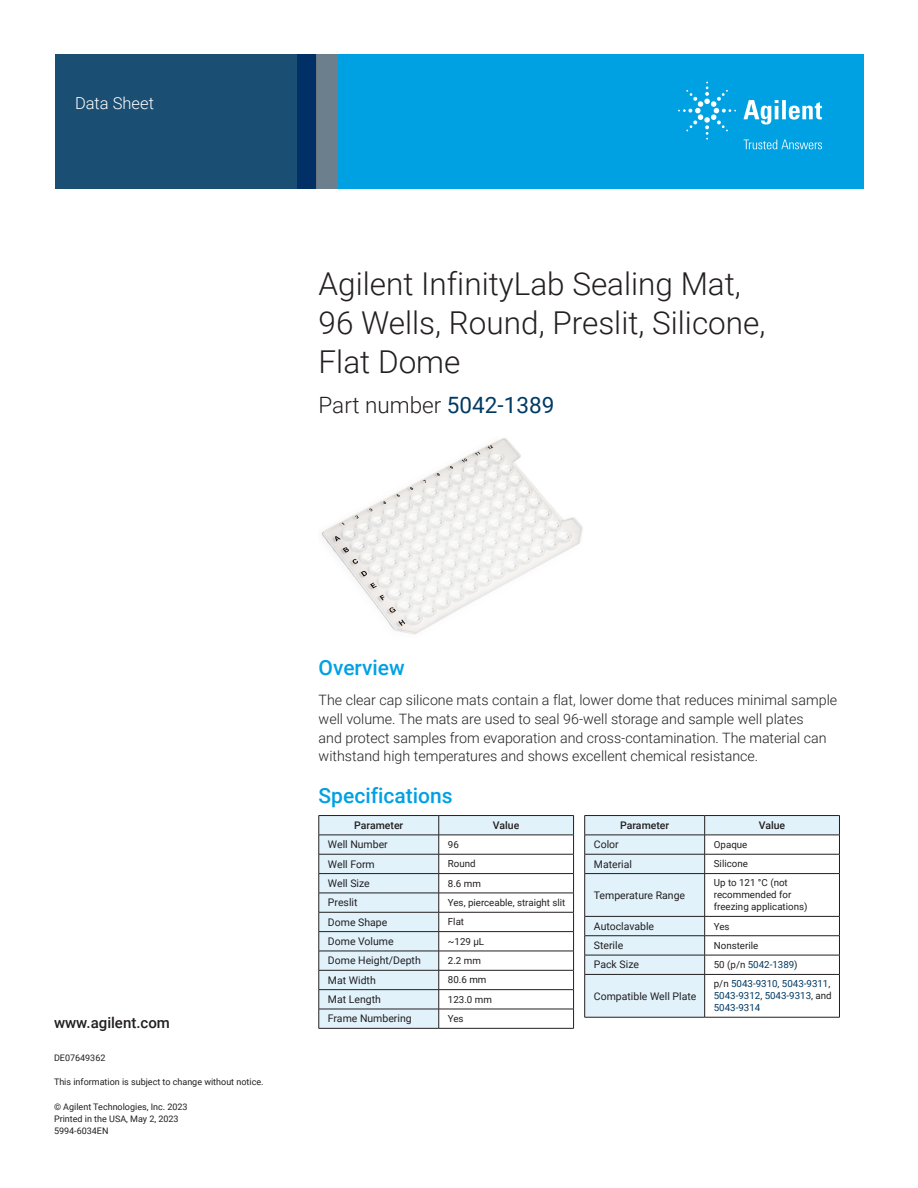
<style>
.page{position:relative;width:918px;height:1188px;background:#fff}
.page>*{position:absolute;margin:0;border:0;box-sizing:border-box;transform-origin:0 0}
.t1{font:300 31.5px/39px "Roboto";color:#231f20}
.Subtitle{font:300 22.5px "Roboto";color:#231f20}
.Header_1{font:500 21px "Roboto";color:#00a1e3}
.Area_Identifier{font:300 16.5px "Roboto";color:#fff}
.DATA_url{font:500 15px "Roboto";color:#231f20}
.Text{font:300 14.25px/18.8px "Roboto";color:#231f20}
.Table_text{font:10.5px "Roboto";color:#231f20}
.Table_header{font:500 10.5px "Roboto";color:#231f20}
.Table_text_small_FL{font:9.75px/12px "Roboto";color:#231f20}
.Table_text_small_FL-2{font:9.75px/12px "Roboto";color:#003a63}
.BROCHURE_Copyright{font:9px/12px "Roboto";color:#231f20}
.s1{font-weight:400;color:#003a63}
.s2{color:#231f20}
</style>
<div class="page">
<div style="left:297px;top:54px;width:567px;height:135px;background:#00a1e3"></div>
<svg style="left:55px;top:54px;width:261px;height:135px;background:#184b71"></svg>
<div style="left:316px;top:54px;width:22px;height:135px;background:#6b808c"></div>
<img style="left:321px;top:438px;width:262px;height:197px">
<svg style="left:320px;top:816px;width:253px;height:212px;fill:#e1f2fb"></svg>
<hr style="left:319px;top:854px;width:120px;height:1px;background:#231f20">
<hr style="left:439px;top:854px;width:135px;height:1px;background:#231f20">
<hr style="left:319px;top:873px;width:120px;height:1px;background:#231f20">
<hr style="left:439px;top:873px;width:135px;height:1px;background:#231f20">
<hr style="left:319px;top:893px;width:120px;height:1px;background:#231f20">
<hr style="left:439px;top:893px;width:135px;height:1px;background:#231f20">
<hr style="left:319px;top:912px;width:120px;height:1px;background:#231f20">
<hr style="left:439px;top:912px;width:135px;height:1px;background:#231f20">
<hr style="left:319px;top:931px;width:120px;height:1px;background:#231f20">
<hr style="left:439px;top:931px;width:135px;height:1px;background:#231f20">
<hr style="left:319px;top:951px;width:120px;height:1px;background:#231f20">
<hr style="left:439px;top:951px;width:135px;height:1px;background:#231f20">
<hr style="left:319px;top:970px;width:120px;height:1px;background:#231f20">
<hr style="left:439px;top:970px;width:135px;height:1px;background:#231f20">
<hr style="left:319px;top:989px;width:120px;height:1px;background:#231f20">
<hr style="left:439px;top:989px;width:135px;height:1px;background:#231f20">
<hr style="left:319px;top:1009px;width:120px;height:1px;background:#231f20">
<hr style="left:439px;top:1009px;width:135px;height:1px;background:#231f20">
<hr style="left:319px;top:1028px;width:120px;height:1px;background:#231f20">
<hr style="left:439px;top:1028px;width:135px;height:1px;background:#231f20">
<svg style="left:438px;top:816px;width:1px;height:212px"></svg>
<hr style="left:319px;top:815px;width:120px;height:1px;background:#231f20">
<svg style="left:319px;top:816px;width:1px;height:212px"></svg>
<hr style="left:439px;top:815px;width:135px;height:1px;background:#231f20">
<svg style="left:573px;top:816px;width:1px;height:212px"></svg>
<hr style="left:319px;top:835px;width:120px;height:1px;background:#231f20">
<hr style="left:439px;top:835px;width:135px;height:1px;background:#231f20">
<svg style="left:585px;top:816px;width:254px;height:201px;fill:#e1f2fb"></svg>
<hr style="left:585px;top:854px;width:120px;height:1px;background:#231f20">
<hr style="left:705px;top:854px;width:135px;height:1px;background:#231f20">
<hr style="left:585px;top:873px;width:120px;height:1px;background:#231f20">
<hr style="left:584px;top:874px;width:1px;height:42px;background:#231f20">
<hr style="left:705px;top:873px;width:135px;height:1px;background:#231f20">
<hr style="left:585px;top:916px;width:120px;height:1px;background:#231f20">
<hr style="left:705px;top:916px;width:135px;height:1px;background:#231f20">
<hr style="left:585px;top:935px;width:120px;height:1px;background:#231f20">
<hr style="left:705px;top:935px;width:135px;height:1px;background:#231f20">
<hr style="left:585px;top:955px;width:120px;height:1px;background:#231f20">
<svg style="left:584px;top:917px;width:1px;height:57px"></svg>
<hr style="left:705px;top:955px;width:135px;height:1px;background:#231f20">
<hr style="left:585px;top:974px;width:120px;height:1px;background:#231f20">
<hr style="left:584px;top:975px;width:1px;height:42px;background:#231f20">
<hr style="left:705px;top:974px;width:135px;height:1px;background:#231f20">
<hr style="left:585px;top:1017px;width:120px;height:1px;background:#231f20">
<svg style="left:704px;top:816px;width:1px;height:57px"></svg>
<hr style="left:704px;top:874px;width:1px;height:42px;background:#231f20">
<hr style="left:839px;top:874px;width:1px;height:42px;background:#231f20">
<svg style="left:704px;top:917px;width:1px;height:57px"></svg>
<svg style="left:839px;top:917px;width:1px;height:57px"></svg>
<hr style="left:704px;top:975px;width:1px;height:42px;background:#231f20">
<hr style="left:839px;top:975px;width:1px;height:42px;background:#231f20">
<hr style="left:705px;top:1017px;width:135px;height:1px;background:#231f20">
<hr style="left:585px;top:815px;width:120px;height:1px;background:#231f20">
<svg style="left:584px;top:816px;width:1px;height:57px"></svg>
<hr style="left:705px;top:815px;width:135px;height:1px;background:#231f20">
<svg style="left:839px;top:816px;width:1px;height:57px"></svg>
<hr style="left:585px;top:835px;width:120px;height:1px;background:#231f20">
<hr style="left:705px;top:835px;width:135px;height:1px;background:#231f20">
<svg style="left:743px;top:100px;width:79px;height:25px"></svg>
<svg style="left:678px;top:82px;width:58px;height:58px"></svg>
<svg style="left:744px;top:140px;width:78px;height:9px"></svg>
<p class="Area_Identifier" style="left:75px;top:91px;width:80px">Data Sheet</p>
<p class="t1" style="left:319px;top:263px;width:448px">Agilent InfinityLab Sealing Mat,<br>96 Wells, Round, Preslit, Silicone,<br>Flat Dome</p>
<p class="Subtitle" style="left:319px;top:390px;width:237px">Part number <span class="s1">5042-1389</span></p>
<p class="DATA_url" style="left:54px;top:1012px;width:117px">www.agilent.com</p>
<p class="BROCHURE_Copyright" style="left:54px;top:1051px;width:53px">DE07649362</p>
<p class="BROCHURE_Copyright" style="left:54px;top:1076px;width:211px">This information is subject to change without notice.</p>
<p class="BROCHURE_Copyright" style="left:54px;top:1100px;width:135px">© Agilent Technologies, Inc. 2023<br>Printed in the USA, May 2, 2023<br>5994-6034EN</p>
<p class="Header_1" style="left:319px;top:652px;width:88px">Overview</p>
<p class="Text" style="left:319px;top:690px;width:520px">The clear cap silicone mats contain a flat, lower dome that reduces minimal sample well volume. The mats are used to seal 96-well storage and sample well plates<br>and protect samples from evaporation and cross-contamination. The material can withstand high temperatures and shows excellent chemical resistance.</p>
<p class="Header_1" style="left:319px;top:781px;width:136px">Specifications</p>
<p class="Table_header" style="left:354px;top:818px;width:51px">Parameter</p>
<p class="Table_header" style="left:493px;top:818px;width:28px">Value</p>
<p class="Table_text" style="left:328px;top:837px;width:61px">Well Number</p>
<p class="Table_text_small_FL" style="left:448px;top:838px;width:12px">96</p>
<p class="Table_text" style="left:328px;top:857px;width:48px">Well Form</p>
<p class="Table_text_small_FL" style="left:448px;top:858px;width:29px">Round</p>
<p class="Table_text" style="left:328px;top:876px;width:43px">Well Size</p>
<p class="Table_text_small_FL" style="left:448px;top:877px;width:35px">8.6 mm</p>
<p class="Table_text" style="left:328px;top:895px;width:31px">Preslit</p>
<p class="Table_text_small_FL" style="left:448px;top:896px;width:119px">Yes, pierceable, straight slit</p>
<p class="Table_text" style="left:328px;top:915px;width:61px">Dome Shape</p>
<p class="Table_text_small_FL" style="left:448px;top:916px;width:18px">Flat</p>
<p class="Table_text" style="left:328px;top:934px;width:67px">Dome Volume</p>
<p class="Table_text_small_FL" style="left:448px;top:935px;width:38px">~129 µL</p>
<p class="Table_text" style="left:328px;top:953px;width:94px">Dome Height/Depth</p>
<p class="Table_text_small_FL" style="left:448px;top:954px;width:35px">2.2 mm</p>
<p class="Table_text" style="left:328px;top:973px;width:49px">Mat Width</p>
<p class="Table_text_small_FL" style="left:448px;top:974px;width:40px">80.6 mm</p>
<p class="Table_text" style="left:328px;top:992px;width:55px">Mat Length</p>
<p class="Table_text_small_FL" style="left:448px;top:993px;width:45px">123.0 mm</p>
<p class="Table_text" style="left:328px;top:1011px;width:85px">Frame Numbering</p>
<p class="Table_text_small_FL" style="left:448px;top:1012px;width:17px">Yes</p>
<p class="Table_header" style="left:620px;top:818px;width:51px">Parameter</p>
<p class="Table_header" style="left:759px;top:818px;width:28px">Value</p>
<p class="Table_text" style="left:594px;top:837px;width:26px">Color</p>
<p class="Table_text_small_FL" style="left:714px;top:838px;width:35px">Opaque</p>
<p class="Table_text" style="left:594px;top:857px;width:40px">Material</p>
<p class="Table_text_small_FL" style="left:714px;top:858px;width:36px">Silicone</p>
<p class="Table_text" style="left:594px;top:888px;width:93px">Temperature Range</p>
<p class="Table_text_small_FL" style="left:714px;top:877px;width:95px">Up to 121 °C (not recommended for freezing applications)</p>
<p class="Table_text" style="left:594px;top:919px;width:62px">Autoclavable</p>
<p class="Table_text_small_FL" style="left:714px;top:920px;width:17px">Yes</p>
<p class="Table_text" style="left:594px;top:938px;width:31px">Sterile</p>
<p class="Table_text_small_FL" style="left:714px;top:939px;width:46px">Nonsterile</p>
<p class="Table_text" style="left:594px;top:957px;width:47px">Pack Size</p>
<p class="Table_text_small_FL-2" style="left:714px;top:958px;width:85px"><span class="s2">50 (p/n</span> 5042-1389<span class="s2">)</span></p>
<p class="Table_text" style="left:594px;top:988px;width:104px">Compatible Well Plate</p>
<p class="Table_text_small_FL-2" style="left:714px;top:977px;width:119px"><span class="s2">p/n</span> 5043-9310<span class="s2">,</span> 5043-9311<span class="s2">,<br></span>5043-9312<span class="s2">,</span> 5043-9313<span class="s2">, and<br></span>5043-9314</p>
</div>
